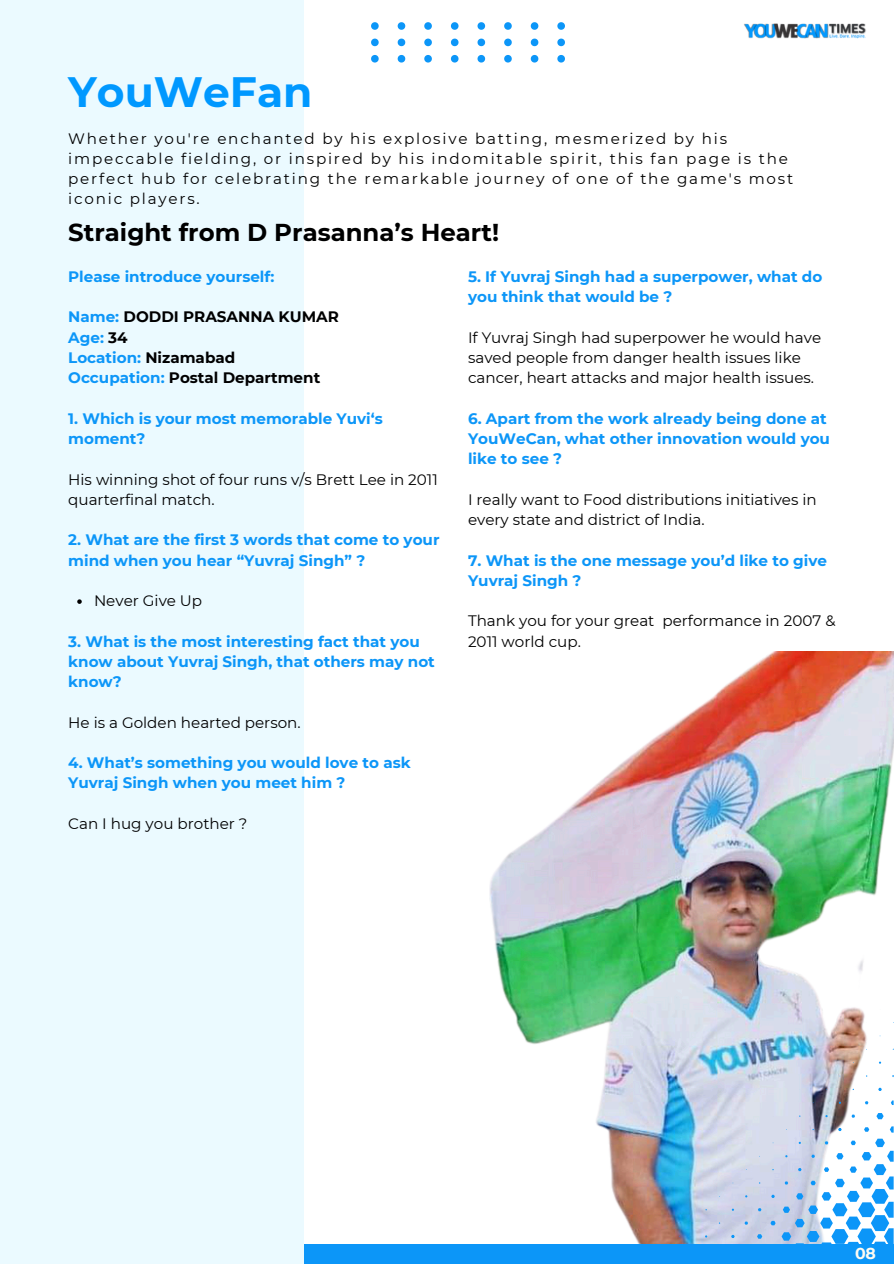
<style>
.page{position:relative;width:894px;height:1264px;background:#fff}
.page>*{position:absolute;margin:0;border:0;box-sizing:border-box;transform-origin:0 0}
.t1{font:700 42.45px "Montserrat";color:#0098ff}
.t2{font:700 24.45px "Montserrat";color:#000}
.t3{font:700 15.75px "Montserrat";color:#fefbf2}
.t4{font:700 15.15px/20.2px "Montserrat";color:#0c96f8}
.t5{font:15.15px/20.2px "Montserrat";color:#000}
.t6{font:15.15px/20.2px "Montserrat";letter-spacing:.12em;color:#000}
.t7{font:700 15.15px/20.2px "Montserrat";color:#000}
.s1{color:#0c96f8}
</style>
<div class="page">
<img style="left:489px;top:651px;width:404px;height:592px">
<svg style="left:864px;top:1101px;width:4px;height:3px"></svg>
<svg style="left:837px;top:1127px;width:4px;height:3px"></svg>
<svg style="left:890px;top:1100px;width:3px;height:4px"></svg>
<svg style="left:876px;top:1112px;width:7px;height:7px"></svg>
<svg style="left:863px;top:1127px;width:6px;height:4px"></svg>
<svg style="left:889px;top:1126px;width:4px;height:6px"></svg>
<svg style="left:755px;top:1138px;width:138px;height:105px"></svg>
<div style="left:0;top:1243px;width:893px;height:20px;background:#0c96f8"></div>
<svg style="left:371px;top:22px;width:7px;height:8px"></svg>
<svg style="left:397px;top:22px;width:8px;height:8px"></svg>
<svg style="left:424px;top:22px;width:8px;height:8px"></svg>
<svg style="left:451px;top:22px;width:7px;height:8px"></svg>
<svg style="left:477px;top:22px;width:8px;height:8px"></svg>
<svg style="left:504px;top:22px;width:7px;height:8px"></svg>
<svg style="left:530px;top:22px;width:8px;height:8px"></svg>
<svg style="left:557px;top:22px;width:8px;height:8px"></svg>
<svg style="left:371px;top:39px;width:7px;height:7px"></svg>
<svg style="left:397px;top:39px;width:8px;height:7px"></svg>
<svg style="left:424px;top:38px;width:8px;height:9px"></svg>
<svg style="left:451px;top:39px;width:7px;height:7px"></svg>
<svg style="left:477px;top:39px;width:8px;height:7px"></svg>
<svg style="left:504px;top:39px;width:7px;height:7px"></svg>
<svg style="left:530px;top:39px;width:8px;height:7px"></svg>
<svg style="left:557px;top:39px;width:8px;height:7px"></svg>
<svg style="left:371px;top:55px;width:7px;height:8px"></svg>
<svg style="left:397px;top:55px;width:8px;height:8px"></svg>
<svg style="left:424px;top:55px;width:8px;height:8px"></svg>
<svg style="left:451px;top:55px;width:7px;height:8px"></svg>
<svg style="left:477px;top:55px;width:8px;height:8px"></svg>
<svg style="left:504px;top:55px;width:7px;height:8px"></svg>
<svg style="left:530px;top:55px;width:8px;height:8px"></svg>
<svg style="left:557px;top:55px;width:8px;height:8px"></svg>
<div style="left:0;top:0;width:304px;height:1263px;background:#ebfaff"></div>
<img style="left:744px;top:23px;width:122px;height:16px">
<svg style="left:77px;top:599px;width:5px;height:5px"></svg>
<p class="t1" style="left:68px;top:66px;width:246px">YouWeFan</p>
<h1 class="t6" style="left:68px;top:128px;width:726px">Whether you're enchanted by his explosive batting, mesmerized by his impeccable fielding, or inspired by his indomitable spirit, this fan page is the perfect hub for celebrating the remarkable journey of one of the game's most iconic players.</h1>
<h2 class="t2" style="left:68px;top:218px;width:432px">Straight from D Prasanna’s Heart!</h2>
<h3 class="t4" style="left:68px;top:266px;width:207px">Please introduce yourself:</h3>
<h3 class="t7" style="left:68px;top:307px;width:272px"><span class="s1">Name:</span> DODDI PRASANNA KUMAR<br><span class="s1">Age:</span> 34<br><span class="s1">Location:</span> Nizamabad<br><span class="s1">Occupation:</span> Postal Department</h3>
<h3 class="t4" style="left:68px;top:408px;width:316px">1. Which is your most memorable Yuvi‘s moment?</h3>
<p class="t5" style="left:68px;top:469px;width:371px">His winning shot of four runs v/s Brett Lee in 2011 quarterfinal match.</p>
<h3 class="t4" style="left:68px;top:530px;width:372px">2. What are the first 3 words that come to your mind when you hear “Yuvraj Singh” ?</h3>
<p class="t5" style="left:94px;top:590px;width:110px">Never Give Up</p>
<h3 class="t4" style="left:68px;top:631px;width:368px">3. What is the most interesting fact that you know about Yuvraj Singh, that others may not know?</h3>
<p class="t5" style="left:68px;top:712px;width:234px">He is a Golden hearted person.</p>
<h3 class="t4" style="left:68px;top:752px;width:344px">4. What’s something you would love to ask<br>Yuvraj Singh when you meet him ?</h3>
<p class="t5" style="left:68px;top:813px;width:181px">Can I hug you brother ?</p>
<h3 class="t4" style="left:468px;top:266px;width:356px">5. If Yuvraj Singh had a superpower, what do you think that would be ?</h3>
<p class="t5" style="left:468px;top:327px;width:354px">If Yuvraj Singh had superpower he would have saved people from danger health issues like cancer, heart attacks and major health issues.</p>
<h3 class="t4" style="left:468px;top:408px;width:363px">6. Apart from the work already being done at<br>YouWeCan, what other innovation would you like to see ?</h3>
<p class="t5" style="left:468px;top:489px;width:350px">I really want to Food distributions initiatives in every state and district of India.</p>
<h3 class="t4" style="left:468px;top:550px;width:360px">7. What is the one message you’d like to give<br>Yuvraj Singh ?</h3>
<p class="t5" style="left:468px;top:611px;width:369px">Thank you for your great performance in 2007 &amp;<br>2011 world cup.</p>
<p class="t3" style="left:854px;top:1244px;width:22px">08</p>
</div>
